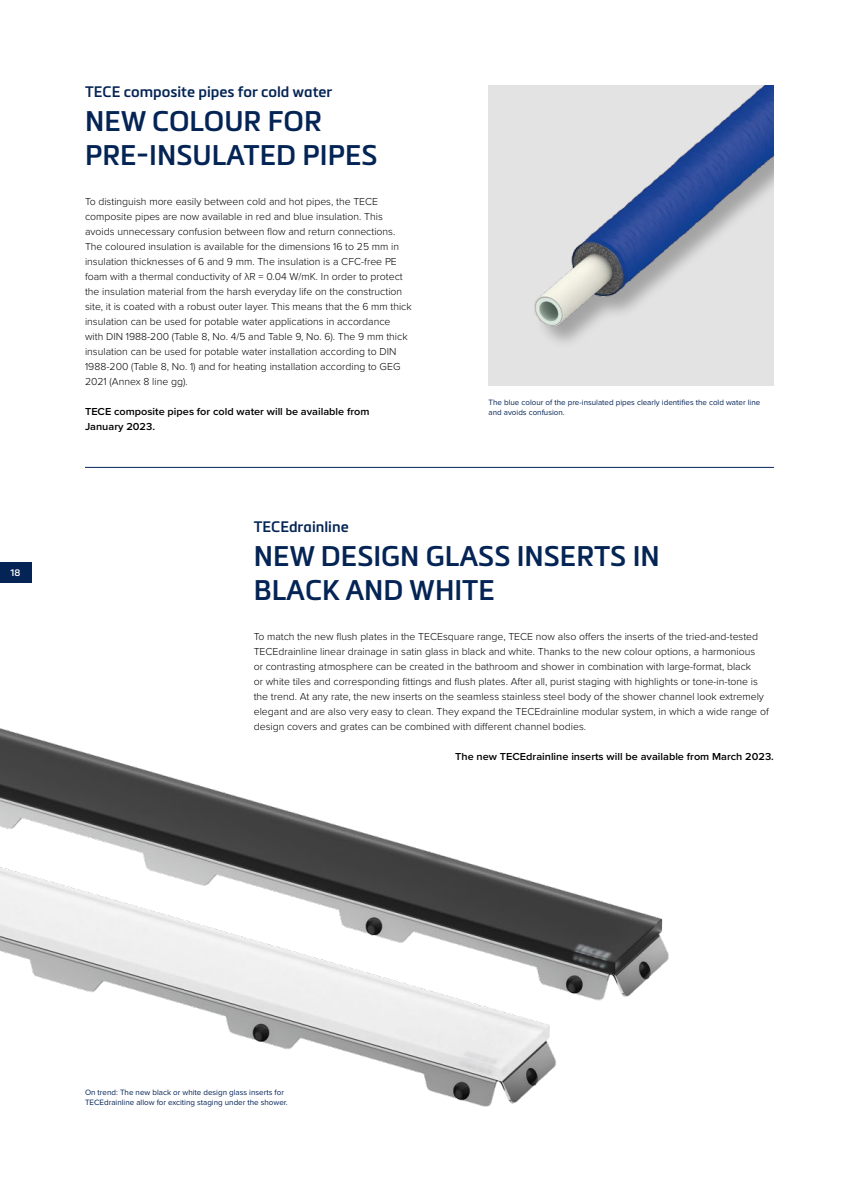
<style>
.page{position:relative;width:842px;height:1191px;background:#fff}
.page>*{position:absolute;margin:0;border:0;box-sizing:border-box;transform-origin:0 0}
.t1{font:600 28px/34px "Metronic Pro";color:#042455}
.t2{font:600 15px "Metronic Pro";color:#042455}
.t3{font:300 10.5px/15px "Proxima Nova";color:#000}
.t4{font:600 10.5px/15px "Proxima Nova";color:#000;scale:1.04 1}
.t5{font:600 9.3px "Metronic Pro";color:#fff}
.t6{font:8px/10px "Proxima Nova";color:#042455}
</style>
<div class="page">
<div style="left:0;top:562px;width:32px;height:21px;background:#042455"></div>
<hr style="left:85px;top:467px;width:689px;height:1px;background:#042455">
<img style="left:0;top:728px;width:669px;height:273px">
<img style="left:0;top:856px;width:561px;height:251px">
<div style="left:488px;top:85px;width:286px;height:300px;background:#e3e3e3"></div>
<img style="left:534px;top:85px;width:240px;height:248px">
<p class="t5" style="left:11px;top:567px;width:11px">18</p>
<h2 class="t2" style="left:85px;top:82px;width:249px">TECE composite pipes for cold water</h2>
<h1 class="t1" style="left:85px;top:104px;width:294px">NEW COLOUR FOR<br>PRE-INSULATED PIPES</h1>
<p class="t3" style="left:85px;top:194px;width:328px">To distinguish more easily between cold and hot pipes, the TECE composite pipes are now available in red and blue insulation. This avoids unnecessary confusion between flow and return connections.<br>The coloured insulation is available for the dimensions 16 to 25 mm in insulation thicknesses of 6 and 9 mm. The insulation is a CFC-free PE foam with a thermal conductivity of λR = 0.04 W/mK. In order to protect the insulation material from the harsh everyday life on the construction site, it is coated with a robust outer layer. This means that the 6 mm thick insulation can be used for potable water applications in accordance<br>with DIN 1988-200 (Table 8, No. 4/5 and Table 9, No. 6). The 9 mm thick insulation can be used for potable water installation according to DIN 1988-200 (Table 8, No. 1) and for heating installation according to GEG 2021 (Annex 8 line gg).</p>
<p class="t4" style="left:85px;top:404px;width:275px">TECE composite pipes for cold water will be available from<br>January 2023.</p>
<p class="t6" style="left:489px;top:397px;width:273px">The blue colour of the pre-insulated pipes clearly identifies the cold water line and avoids confusion.</p>
<h2 class="t2" style="left:254px;top:517px;width:97px">TECEdrainline</h2>
<h1 class="t1" style="left:254px;top:539px;width:408px">NEW DESIGN GLASS INSERTS IN<br>BLACK AND WHITE</h1>
<p class="t3" style="left:254px;top:629px;width:516px">To match the new flush plates in the TECEsquare range, TECE now also offers the inserts of the tried-and-tested TECEdrainline linear drainage in satin glass in black and white. Thanks to the new colour options, a harmonious<br>or contrasting atmosphere can be created in the bathroom and shower in combination with large-format, black<br>or white tiles and corresponding fittings and flush plates. After all, purist staging with highlights or tone-in-tone is the trend. At any rate, the new inserts on the seamless stainless steel body of the shower channel look extremely elegant and are also very easy to clean. They expand the TECEdrainline modular system, in which a wide range of design covers and grates can be combined with different channel bodies.</p>
<p class="t4" style="left:455px;top:749px;width:308px">The new TECEdrainline inserts will be available from March 2023.</p>
<p class="t6" style="left:85px;top:1087px;width:204px">On trend: The new black or white design glass inserts for<br>TECEdrainline allow for exciting staging under the shower.</p>
</div>
